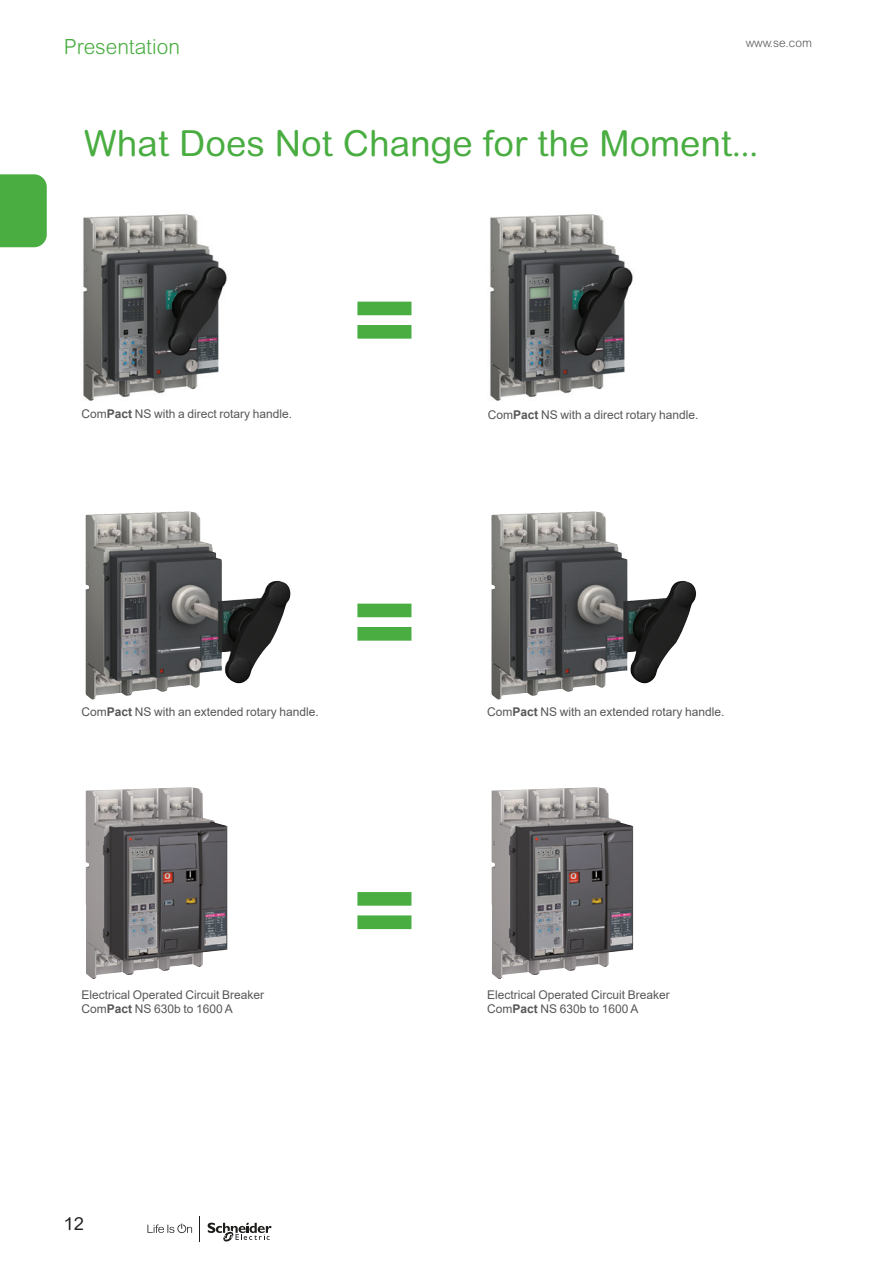
<style>
.page{position:relative;width:893px;height:1263px;background:#fff}
.page>*{position:absolute;margin:0;border:0;box-sizing:border-box;transform-origin:0 0}
.t1{font:700 108px "Arial";color:#49ad41}
.t2{font:36px "Arial Rounded MT Pro";color:#49ad41}
.t3{font:300 21px "Arial Rounded MT Pro";color:#49ad41}
.t4{font:18px "Arial Rounded MT Pro";color:#1d1d1b}
.t5{font:12px/14.4px "Arial";color:#575756}
.t6{font:300 12px "Arial Rounded MT Pro";color:#575756}
.s1{font-weight:700}
</style>
<div class="page">
<svg style="left:147px;top:1223px;width:45px;height:10px"></svg>
<svg style="left:208px;top:1222px;width:64px;height:20px"></svg>
<div style="left:0;top:174px;width:47px;height:73px;background:#49ad41"></div>
<img style="left:85px;top:511px;width:206px;height:188px">
<img style="left:491px;top:511px;width:205px;height:188px">
<img style="left:83px;top:214px;width:144px;height:187px">
<img style="left:490px;top:214px;width:143px;height:187px">
<img style="left:86px;top:787px;width:141px;height:192px">
<img style="left:491px;top:787px;width:142px;height:192px">
<h3 class="t3" style="left:64px;top:34px;width:118px">Presentation</h3>
<p class="t6" style="left:746px;top:36px;width:68px">www.se.com</p>
<h2 class="t2" style="left:84px;top:123px;width:675px">What Does Not Change for the Moment...</h2>
<h1 class="t1" style="left:353px;top:244px;width:65px">=</h1>
<p class="t5" style="left:81px;top:407px;width:212px">Com<span class="s1">Pact</span> NS with a direct rotary handle.</p>
<p class="t5" style="left:488px;top:408px;width:212px">Com<span class="s1">Pact</span> NS with a direct rotary handle.</p>
<h1 class="t1" style="left:353px;top:546px;width:65px">=</h1>
<p class="t5" style="left:81px;top:704px;width:239px">Com<span class="s1">Pact</span> NS with an extended rotary handle.</p>
<p class="t5" style="left:487px;top:704px;width:239px">Com<span class="s1">Pact</span> NS with an extended rotary handle.</p>
<h1 class="t1" style="left:353px;top:835px;width:65px">=</h1>
<p class="t5" style="left:81px;top:987px;width:184px">Electrical Operated Circuit Breaker<br>Com<span class="s1">Pact</span> NS 630b to 1600 A</p>
<p class="t5" style="left:487px;top:987px;width:184px">Electrical Operated Circuit Breaker<br>Com<span class="s1">Pact</span> NS 630b to 1600 A</p>
<h3 class="t4" style="left:64px;top:1212px;width:22px">12</h3>
</div>
